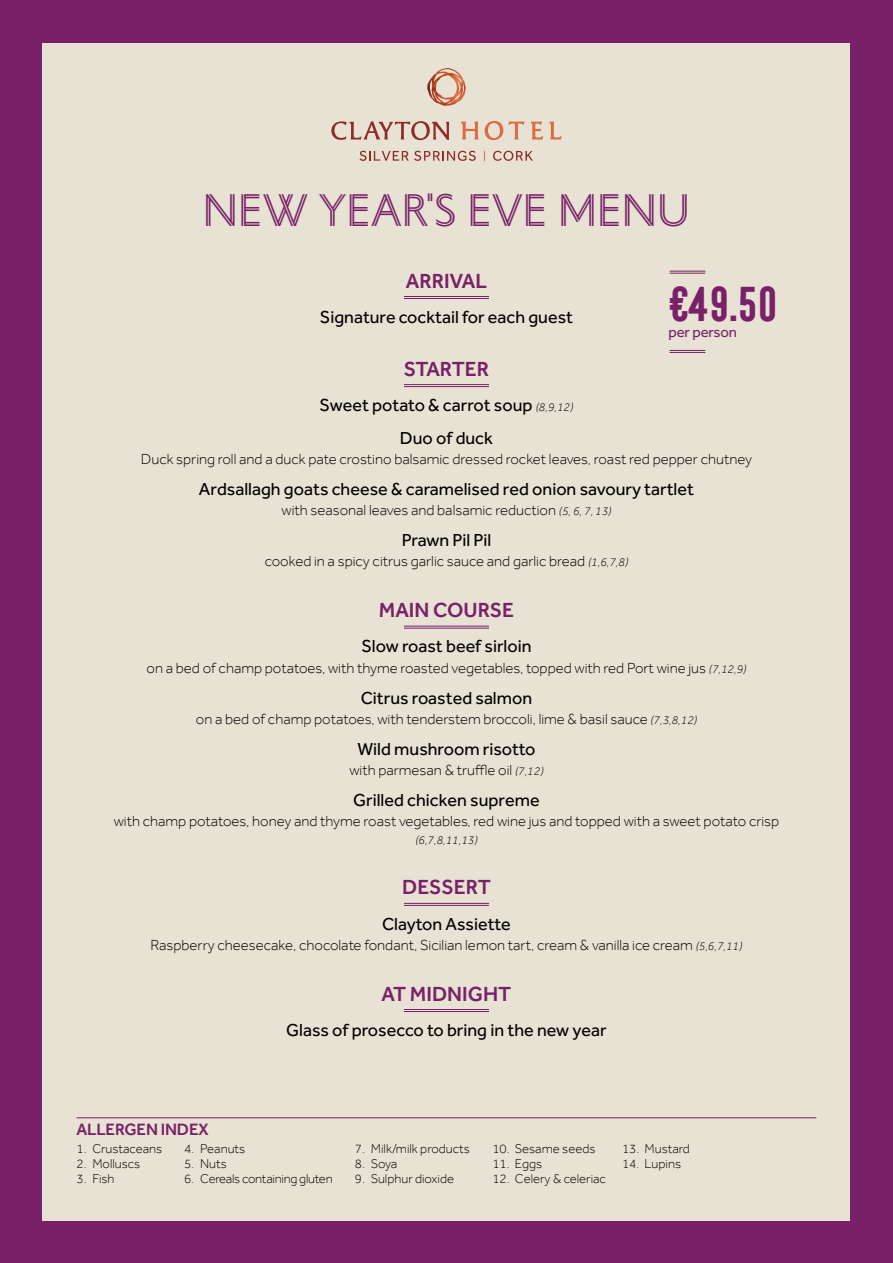
<style>
.page{position:relative;width:893px;height:1263px;background:#782168}
.page>*{position:absolute;margin:0;border:0;box-sizing:border-box;transform-origin:0 0}
.t1{font:48px "Portrait Inline Sans";letter-spacing:.02em;color:#782168}
.t2{font:700 45px "Frontage Condensed";color:#782168}
.t3{font:500 21px "Effra";color:#782168}
.t4{font:18px/33.2px "Effra";color:#000;text-align:center}
.t5{font:500 16.8px "Effra";letter-spacing:-.01em;color:#782168}
.t6{font:300 15px "Effra";color:#000}
.t7{font:15px "Effra";letter-spacing:-.01em;color:#782168}
.t8{font:300 13.2px "Effra";color:#000}
.t9{font:300 13.2px "Effra";letter-spacing:-.02em;color:#000}
.t10{font:italic 300 12px "Effra";color:#000}
.s1{font-weight:300;font-style:italic;font-size:12px}
.s2{font-style:italic;font-size:12px}
</style>
<div class="page">
<div style="left:43px;top:43px;width:807px;height:1177px;background:#e7e2d3"></div>
<hr style="left:404px;top:296px;width:85px;height:1px;background:#782168">
<hr style="left:404px;top:298px;width:85px;height:1px;background:#782168">
<hr style="left:404px;top:384px;width:85px;height:1px;background:#782168">
<hr style="left:404px;top:386px;width:85px;height:1px;background:#782168">
<hr style="left:404px;top:626px;width:85px;height:1px;background:#782168">
<hr style="left:404px;top:628px;width:85px;height:1px;background:#782168">
<hr style="left:404px;top:903px;width:85px;height:1px;background:#782168">
<hr style="left:404px;top:905px;width:85px;height:1px;background:#782168">
<hr style="left:404px;top:1009px;width:85px;height:1px;background:#782168">
<hr style="left:404px;top:1011px;width:85px;height:1px;background:#782168">
<img style="left:431px;top:68px;width:16px;height:10px">
<svg style="left:457px;top:87px;width:7px;height:8px"></svg>
<svg style="left:331px;top:121px;width:118px;height:19px"></svg>
<svg style="left:461px;top:122px;width:17px;height:18px"></svg>
<svg style="left:485px;top:121px;width:18px;height:19px"></svg>
<svg style="left:509px;top:122px;width:34px;height:18px"></svg>
<svg style="left:549px;top:122px;width:13px;height:18px"></svg>
<svg style="left:359px;top:151px;width:117px;height:10px"></svg>
<svg style="left:493px;top:151px;width:40px;height:10px"></svg>
<hr style="left:77px;top:1117px;width:739px;height:1px;background:#782168">
<hr style="left:670px;top:271px;width:35px;height:1px;background:#782168">
<hr style="left:670px;top:273px;width:35px;height:1px;background:#782168">
<hr style="left:670px;top:350px;width:35px;height:1px;background:#782168">
<hr style="left:670px;top:352px;width:35px;height:1px;background:#782168">
<h1 class="t1" style="left:203px;top:178px;width:488px">NEW YEAR'S EVE MENU</h1>
<h3 class="t3" style="left:406px;top:268px;width:83px">ARRIVAL</h3>
<p class="t4" style="left:320px;top:300px;width:255px">Signature cocktail for each guest</p>
<h3 class="t3" style="left:404px;top:356px;width:87px">STARTER</h3>
<p class="t4" style="left:320px;top:388px;width:255px">Sweet potato &amp; carrot soup <span class="s1">(8,9,12)<br></span>Duo of duck</p>
<p class="t6" style="left:141px;top:451px;width:613px">Duck spring roll and a duck pate crostino balsamic dressed rocket leaves, roast red pepper chutney</p>
<p class="t4" style="left:199px;top:472px;width:497px">Ardsallagh goats cheese &amp; caramelised red onion savoury tartlet</p>
<p class="t6" style="left:281px;top:502px;width:331px">with seasonal leaves and balsamic reduction <span class="s2">(5, 6, 7, 13)</span></p>
<p class="t4" style="left:402px;top:523px;width:91px">Prawn Pil Pil</p>
<p class="t6" style="left:265px;top:553px;width:365px">cooked in a spicy citrus garlic sauce and garlic bread <span class="s2">(1,6,7,8)</span></p>
<h3 class="t3" style="left:379px;top:597px;width:137px">MAIN COURSE</h3>
<p class="t4" style="left:361px;top:630px;width:171px">Slow roast beef sirloin</p>
<p class="t6" style="left:147px;top:659px;width:601px">on a bed of champ potatoes, with thyme roasted vegetables, topped with red Port wine jus <span class="s2">(7,12,9)</span></p>
<p class="t4" style="left:361px;top:681px;width:173px">Citrus roasted salmon</p>
<p class="t6" style="left:196px;top:710px;width:503px">on a bed of champ potatoes, with tenderstem broccoli, lime &amp; basil sauce <span class="s2">(7,3,8,12)</span></p>
<p class="t4" style="left:357px;top:732px;width:179px">Wild mushroom risotto</p>
<p class="t6" style="left:349px;top:761px;width:196px">with parmesan &amp; truffle oil <span class="s2">(7,12)</span></p>
<p class="t4" style="left:353px;top:783px;width:188px">Grilled chicken supreme</p>
<p class="t6" style="left:114px;top:812px;width:667px">with champ potatoes, honey and thyme roast vegetables, red wine jus and topped with a sweet potato crisp</p>
<p class="t10" style="left:415px;top:832px;width:64px">(6,7,8,11,13)</p>
<h3 class="t3" style="left:402px;top:875px;width:90px">DESSERT</h3>
<p class="t4" style="left:382px;top:907px;width:130px">Clayton Assiette</p>
<p class="t6" style="left:151px;top:936px;width:593px">Raspberry cheesecake, chocolate fondant, Sicilian lemon tart, cream &amp; vanilla ice cream <span class="s2">(5,6,7,11)</span></p>
<h3 class="t3" style="left:382px;top:981px;width:131px">AT MIDNIGHT</h3>
<p class="t4" style="left:286px;top:1013px;width:322px">Glass of prosecco to bring in the new year</p>
<h2 class="t2" style="left:665px;top:278px;width:116px">€49.50</h2>
<p class="t7" style="left:668px;top:323px;width:70px">per person</p>
<p class="t5" style="left:77px;top:1119px;width:134px">ALLERGEN INDEX</p>
<p class="t8" style="left:77px;top:1141px;width:87px">1. Crustaceans</p>
<p class="t8" style="left:77px;top:1156px;width:65px">2. Molluscs</p>
<p class="t8" style="left:77px;top:1171px;width:40px">3. Fish</p>
<p class="t8" style="left:184px;top:1141px;width:63px">4. Peanuts</p>
<p class="t8" style="left:184px;top:1156px;width:44px">5. Nuts</p>
<p class="t9" style="left:184px;top:1171px;width:150px">6. Cereals containing gluten</p>
<p class="t8" style="left:355px;top:1141px;width:117px">7. Milk/milk products</p>
<p class="t8" style="left:355px;top:1156px;width:44px">8. Soya</p>
<p class="t8" style="left:355px;top:1171px;width:101px">9. Sulphur dioxide</p>
<p class="t8" style="left:492px;top:1141px;width:105px">10. Sesame seeds</p>
<p class="t8" style="left:492px;top:1156px;width:51px">11. Eggs</p>
<p class="t8" style="left:492px;top:1171px;width:115px">12. Celery &amp; celeriac</p>
<p class="t8" style="left:622px;top:1141px;width:69px">13. Mustard</p>
<p class="t8" style="left:622px;top:1156px;width:61px">14. Lupins</p>
</div>
